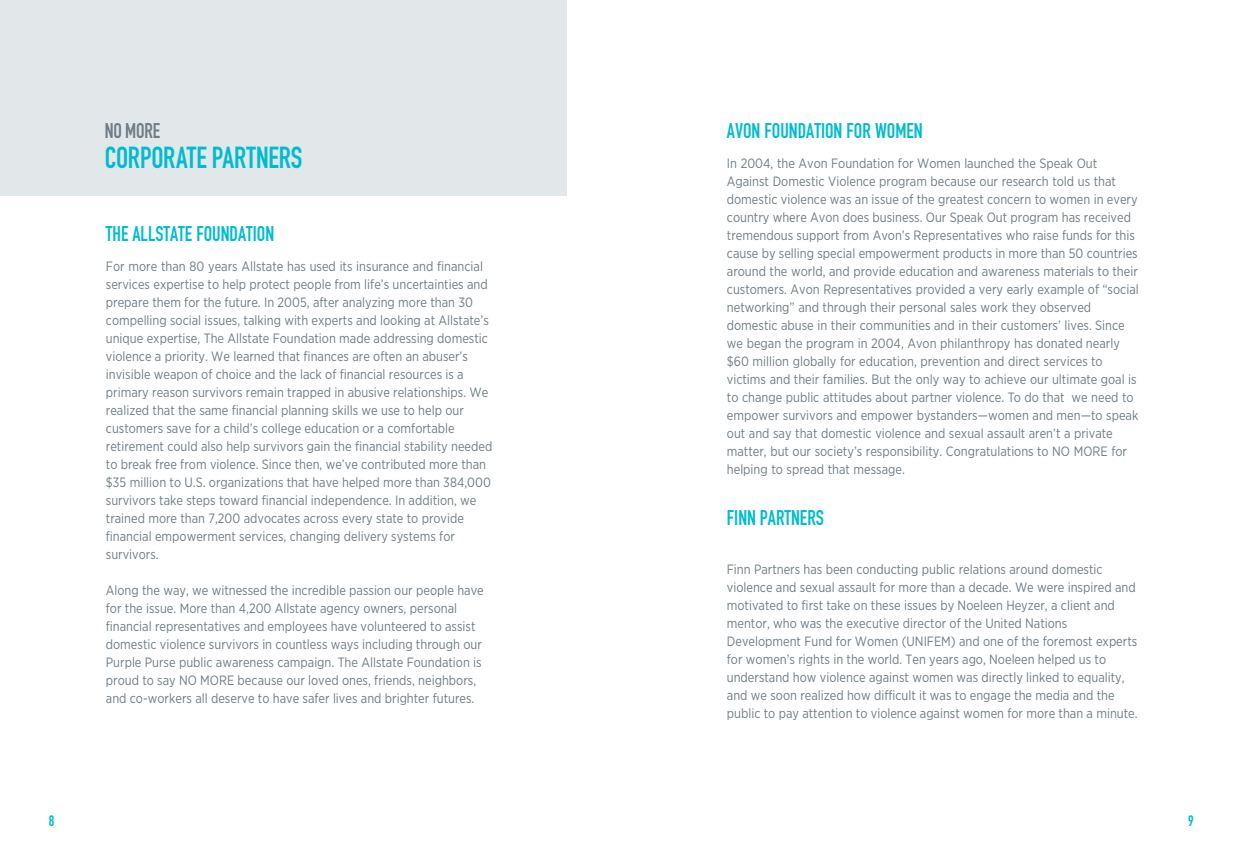
<style>
.page{position:relative;width:1242px;height:864px;background:#fff}
.page>*{position:absolute;margin:0;border:0;box-sizing:border-box;transform-origin:0 0}
.t1{font:30px "DIN Engschrift Std";letter-spacing:-.005em;color:#00bcce;scale:.95 1}
.t2{font:21px "DIN Engschrift Std";color:#00bcce;scale:.95 1}
.t3{font:21px "DIN Engschrift";color:#00bcce;scale:.95 1}
.t4{font:21px "DIN Engschrift Std";letter-spacing:-.01em;color:#707d85;scale:.95 1}
.t5{font:15px "DIN Engschrift Std";color:#00bcce}
.t6{font:13.5px/18px "Gotham Narrow";color:#707d85;scale:.95 1}
</style>
<div class="page">
<div style="left:0;top:0;width:567px;height:195px;background:#e2e7ea"></div>
<h2 class="t4" style="left:105px;top:119px;width:60px">NO MORE</h2>
<h1 class="t1" style="left:105px;top:140px;width:210px">CORPORATE PARTNERS</h1>
<h2 class="t2" style="left:106px;top:221px;width:179px">THE ALLSTATE FOUNDATION</h2>
<p class="t6" style="left:106px;top:257px;width:408px">For more than 80 years Allstate has used its insurance and financial services expertise to help protect people from life’s uncertainties and prepare them for the future. In 2005, after analyzing more than 30 compelling social issues, talking with experts and looking at Allstate’s unique expertise, The Allstate Foundation made addressing domestic violence a priority. We learned that finances are often an abuser’s invisible weapon of choice and the lack of financial resources is a primary reason survivors remain trapped in abusive relationships. We realized that the same financial planning skills we use to help our customers save for a child’s college education or a comfortable retirement could also help survivors gain the financial stability needed to break free from violence. Since then, we’ve contributed more than $35 million to U.S. organizations that have helped more than 384,000 survivors take steps toward financial independence. In addition, we trained more than 7,200 advocates across every state to provide financial empowerment services, changing delivery systems for survivors.</p>
<p class="t6" style="left:106px;top:581px;width:399px">Along the way, we witnessed the incredible passion our people have for the issue. More than 4,200 Allstate agency owners, personal financial representatives and employees have volunteered to assist domestic violence survivors in countless ways including through our Purple Purse public awareness campaign. The Allstate Foundation is proud to say NO MORE because our loved ones, friends, neighbors, and co-workers all deserve to have safer lives and brighter futures.</p>
<h2 class="t2" style="left:727px;top:119px;width:208px">AVON FOUNDATION FOR WOMEN</h2>
<p class="t6" style="left:727px;top:154px;width:435px">In 2004, the Avon Foundation for Women launched the Speak Out Against Domestic Violence program because our research told us that domestic violence was an issue of the greatest concern to women in every country where Avon does business. Our Speak Out program has received tremendous support from Avon’s Representatives who raise funds for this cause by selling special empowerment products in more than 50 countries around the world, and provide education and awareness materials to their customers. Avon Representatives provided a very early example of “social networking” and through their personal sales work they observed domestic abuse in their communities and in their customers’ lives. Since we began the program in 2004, Avon philanthropy has donated nearly $60 million globally for education, prevention and direct services to victims and their families. But the only way to achieve our ultimate goal is to change public attitudes about partner violence. To do that we need to empower survivors and empower bystanders—women and men—to speak out and say that domestic violence and sexual assault aren’t a private matter, but our society’s responsibility. Congratulations to NO MORE for helping to spread that message.</p>
<h2 class="t3" style="left:727px;top:505px;width:104px">FINN PARTNERS</h2>
<p class="t6" style="left:727px;top:560px;width:434px">Finn Partners has been conducting public relations around domestic violence and sexual assault for more than a decade. We were inspired and motivated to first take on these issues by Noeleen Heyzer, a client and mentor, who was the executive director of the United Nations Development Fund for Women (UNIFEM) and one of the foremost experts for women’s rights in the world. Ten years ago, Noeleen helped us to understand how violence against women was directly linked to equality, and we soon realized how difficult it was to engage the media and the public to pay attention to violence against women for more than a minute.</p>
<p class="t5" style="left:49px;top:812px;width:7px">8</p>
<p class="t5" style="left:1188px;top:812px;width:7px">9</p>
</div>
